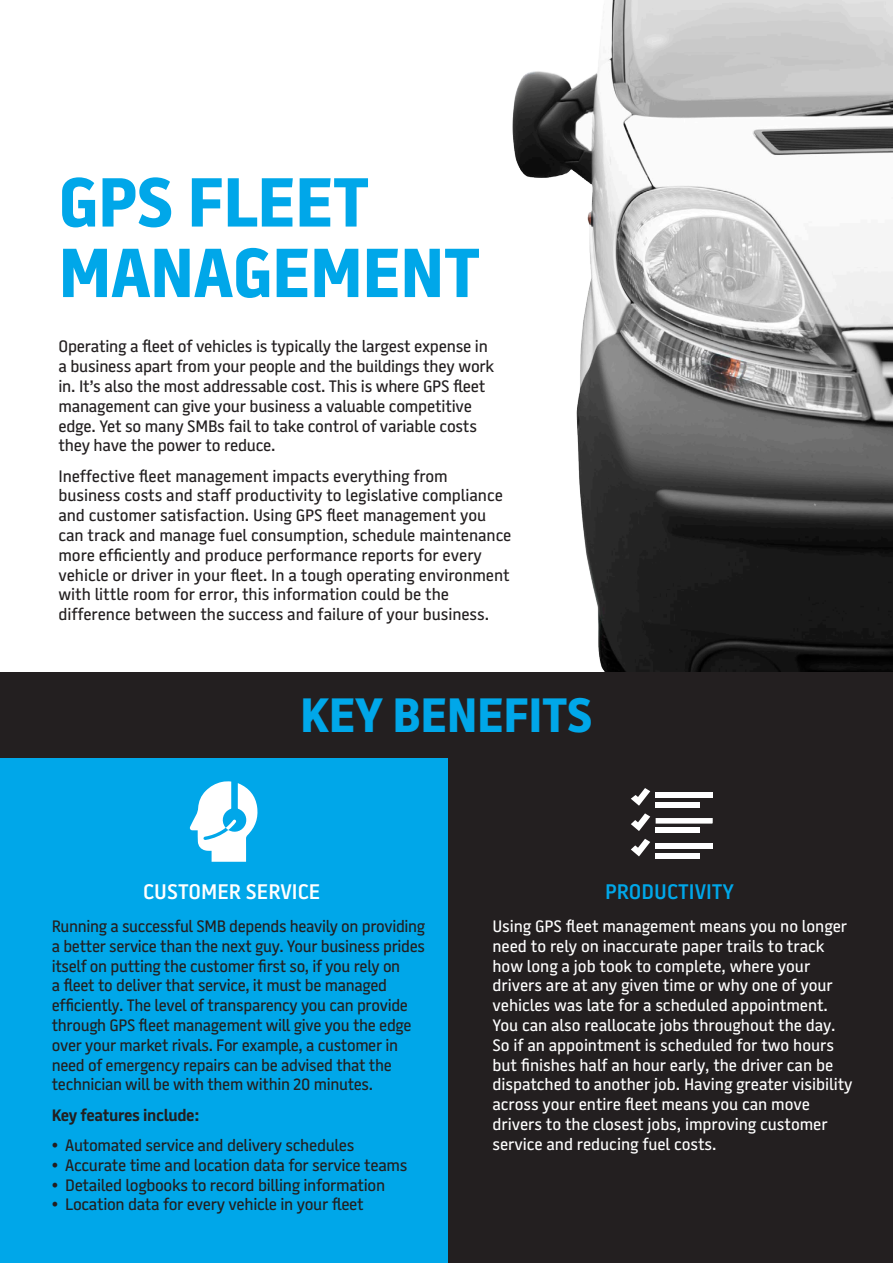
<style>
.page{position:relative;width:893px;height:1263px;background:#fff}
.page>*{position:absolute;margin:0;border:0;box-sizing:border-box;transform-origin:0 0}
.t1{font:700 69px/70.5px "Battersea";letter-spacing:-.01em;color:#00a7e9}
.t2{font:700 48px "Battersea";letter-spacing:-.01em;color:#00a7e9}
.t3{font:500 21px "Battersea";color:#fff}
.t4{font:500 21px "Battersea";color:#00a7e9}
.t5{font:16.5px/19.8px "Battersea";letter-spacing:-.015em;color:#231f20}
.t6{font:16.5px/19.8px "Battersea";letter-spacing:-.005em;color:#fff}
.t7{font:600 16.5px "Battersea";letter-spacing:-.02em;color:#231f20}
</style>
<div class="page">
<img style="left:455px;top:0;width:438px;height:673px">
<div style="left:447px;top:757px;width:446px;height:506px;background:#231f20"></div>
<div style="left:0;top:757px;width:447px;height:506px;background:#00a7e9"></div>
<svg style="left:189px;top:781px;width:69px;height:81px"></svg>
<div style="left:656px;top:793px;width:57px;height:5px;background:#fff"></div>
<div style="left:656px;top:802px;width:44px;height:6px;background:#fff"></div>
<svg style="left:656px;top:818px;width:57px;height:6px"></svg>
<div style="left:656px;top:827px;width:44px;height:6px;background:#fff"></div>
<div style="left:655px;top:843px;width:57px;height:6px;background:#fff"></div>
<div style="left:655px;top:853px;width:45px;height:5px;background:#fff"></div>
<svg style="left:631px;top:813px;width:19px;height:18px"></svg>
<svg style="left:631px;top:839px;width:19px;height:17px"></svg>
<svg style="left:631px;top:788px;width:19px;height:18px"></svg>
<div style="left:0;top:673px;width:893px;height:85px;background:#231f20"></div>
<p class="t1" style="left:58px;top:166px;width:423px">GPS FLEET<br>MANAGEMENT</p>
<p class="t5" style="left:58px;top:337px;width:437px">Operating a fleet of vehicles is typically the largest expense in a business apart from your people and the buildings they work in. It’s also the most addressable cost. This is where GPS fleet management can give your business a valuable competitive edge. Yet so many SMBs fail to take control of variable costs they have the power to reduce.</p>
<p class="t5" style="left:58px;top:466px;width:455px">Ineffective fleet management impacts everything from business costs and staff productivity to legislative compliance and customer satisfaction. Using GPS fleet management you can track and manage fuel consumption, schedule maintenance more efficiently and produce performance reports for every vehicle or driver in your fleet. In a tough operating environment with little room for error, this information could be the difference between the success and failure of your business.</p>
<p class="t2" style="left:300px;top:686px;width:294px">KEY BENEFITS</p>
<p class="t3" style="left:143px;top:879px;width:179px">CUSTOMER SERVICE</p>
<p class="t4" style="left:605px;top:879px;width:131px">PRODUCTIVITY</p>
<p class="t5" style="left:52px;top:916px;width:375px">Running a successful SMB depends heavily on providing a better service than the next guy. Your business prides itself on putting the customer first so, if you rely on<br>a fleet to deliver that service, it must be managed efficiently. The level of transparency you can provide through GPS fleet management will give you the edge over your market rivals. For example, a customer in need of emergency repairs can be advised that the technician will be with them within 20 minutes.</p>
<p class="t7" style="left:52px;top:1105px;width:149px">Key features include:</p>
<p class="t5" style="left:52px;top:1135px;width:304px">• Automated service and delivery schedules</p>
<p class="t5" style="left:52px;top:1155px;width:357px">• Accurate time and location data for service teams</p>
<p class="t5" style="left:52px;top:1175px;width:335px">• Detailed logbooks to record billing information</p>
<p class="t5" style="left:52px;top:1195px;width:313px">• Location data for every vehicle in your fleet</p>
<p class="t6" style="left:492px;top:916px;width:362px">Using GPS fleet management means you no longer need to rely on inaccurate paper trails to track how long a job took to complete, where your drivers are at any given time or why one of your vehicles was late for a scheduled appointment.<br>You can also reallocate jobs throughout the day.<br>So if an appointment is scheduled for two hours but finishes half an hour early, the driver can be dispatched to another job. Having greater visibility across your entire fleet means you can move drivers to the closest jobs, improving customer service and reducing fuel costs.</p>
</div>
